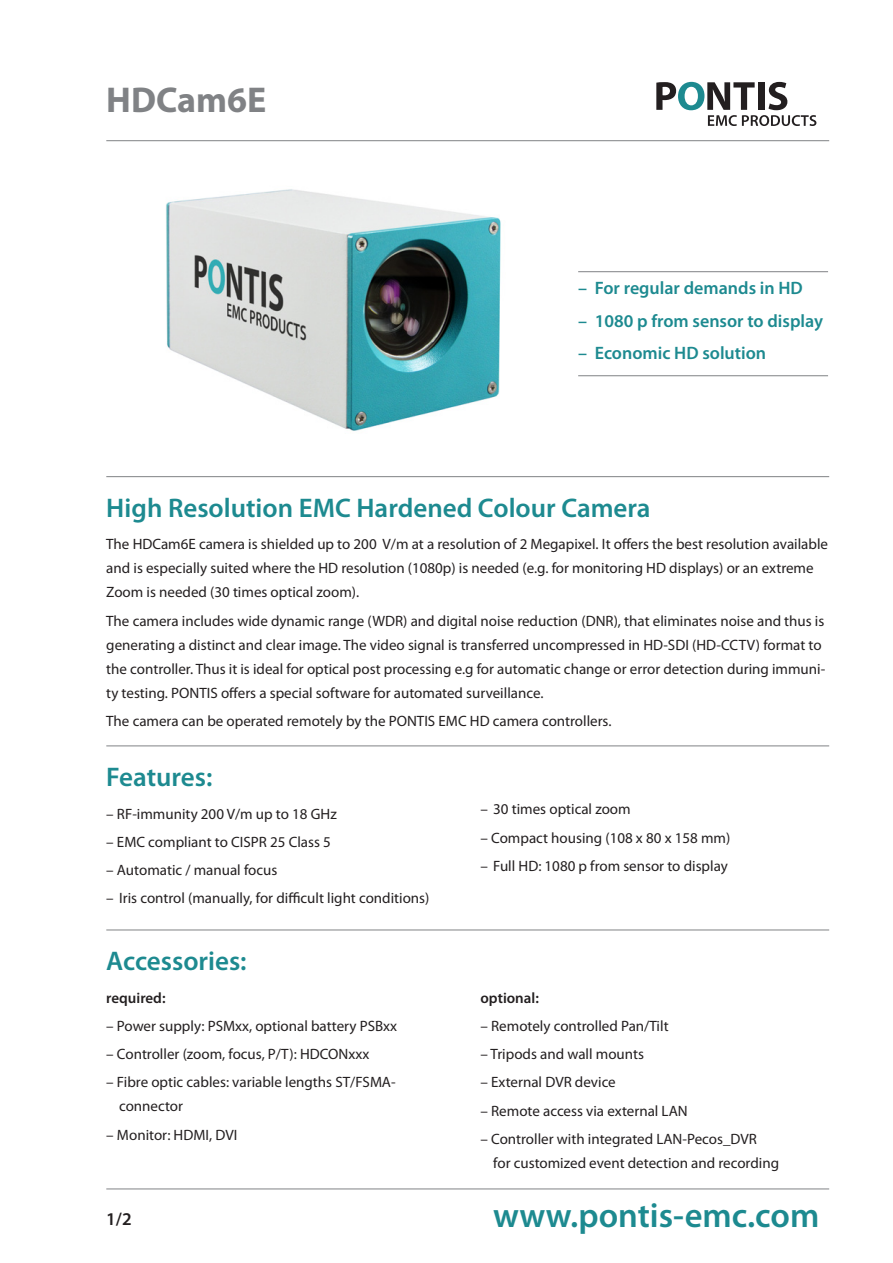
<style>
.page{position:relative;width:893px;height:1263px;background:#fff}
.page>*{position:absolute;margin:0;border:0;box-sizing:border-box;transform-origin:0 0}
.t1{font:700 36px "Myriad Pro";color:#808285}
.t2{font:600 34.65px "Myriad Pro";color:#1d8a90}
.t3{font:600 27px "Myriad Pro";color:#1d8a90}
.t4{font:600 18px "Myriad Pro";color:#1d8a90}
.t5{font:600 18px "Myriad Pro";color:#231f20}
.t6{font:15px/24px "Myriad Pro";color:#231f20}
.t7{font:600 15px "Myriad Pro";color:#231f20}
</style>
<div class="page">
<hr style="left:106px;top:140px;width:723px;height:1px;background:#808285">
<hr style="left:106px;top:476px;width:723px;height:1px;background:#808285">
<hr style="left:106px;top:745px;width:723px;height:1px;background:#808285">
<hr style="left:106px;top:929px;width:723px;height:1px;background:#808285">
<img style="left:166px;top:189px;width:335px;height:242px">
<svg style="left:656px;top:82px;width:160px;height:44px"></svg>
<hr style="left:106px;top:1188px;width:723px;height:1px;background:#808285">
<hr style="left:578px;top:271px;width:250px;height:1px;background:#808285">
<hr style="left:578px;top:375px;width:250px;height:1px;background:#808285">
<h1 class="t1" style="left:106px;top:80px;width:162px">HDCam6E</h1>
<p class="t4" style="left:578px;top:278px;width:226px">– For regular demands in HD</p>
<p class="t4" style="left:578px;top:311px;width:246px">– 1080 p from sensor to display</p>
<p class="t4" style="left:578px;top:343px;width:189px">– Economic HD solution</p>
<h3 class="t3" style="left:106px;top:493px;width:546px">High Resolution EMC Hardened Colour Camera</h3>
<p class="t6" style="left:106px;top:533px;width:723px">The HDCam6E camera is shielded up to 200 V/m at a resolution of 2 Megapixel. It offers the best resolution available and is especially suited where the HD resolution (1080p) is needed (e.g. for monitoring HD displays) or an extreme<br>Zoom is needed (30 times optical zoom).</p>
<p class="t6" style="left:106px;top:609px;width:720px">The camera includes wide dynamic range (WDR) and digital noise reduction (DNR), that eliminates noise and thus is generating a distinct and clear image. The video signal is transferred uncompressed in HD-SDI (HD-CCTV) format to the controller. Thus it is ideal for optical post processing e.g for automatic change or error detection during immuni&shy;ty testing. PONTIS offers a special software for automated surveillance.</p>
<p class="t6" style="left:106px;top:709px;width:507px">The camera can be operated remotely by the PONTIS EMC HD camera controllers.</p>
<h3 class="t3" style="left:106px;top:762px;width:108px">Features:</h3>
<p class="t6" style="left:106px;top:802px;width:232px">– RF-immunity 200 V/m up to 18 GHz</p>
<p class="t6" style="left:106px;top:830px;width:226px">– EMC compliant to CISPR 25 Class 5</p>
<p class="t6" style="left:106px;top:858px;width:173px">– Automatic / manual focus</p>
<p class="t6" style="left:106px;top:887px;width:325px">– Iris control (manually, for difficult light conditions)</p>
<h3 class="t3" style="left:106px;top:946px;width:142px">Accessories:</h3>
<p class="t7" style="left:106px;top:989px;width:61px">required:</p>
<p class="t6" style="left:106px;top:1014px;width:292px">– Power supply: PSMxx, optional battery PSBxx</p>
<p class="t6" style="left:106px;top:1042px;width:264px">– Controller (zoom, focus, P/T): HDCONxxx</p>
<p class="t6" style="left:119px;top:1071px;width:278px;text-indent:-13px">– Fibre optic cables: variable lengths ST/FSMA&shy;connector</p>
<p class="t6" style="left:106px;top:1123px;width:132px">– Monitor: HDMI, DVI</p>
<p class="t6" style="left:480px;top:798px;width:152px">– 30 times optical zoom</p>
<p class="t6" style="left:480px;top:826px;width:251px">– Compact housing (108 x 80 x 158 mm)</p>
<p class="t6" style="left:480px;top:854px;width:249px">– Full HD: 1080 p from sensor to display</p>
<p class="t7" style="left:480px;top:989px;width:60px">optional:</p>
<p class="t6" style="left:480px;top:1014px;width:190px">– Remotely controlled Pan/Tilt</p>
<p class="t6" style="left:480px;top:1042px;width:165px">– Tripods and wall mounts</p>
<p class="t6" style="left:480px;top:1071px;width:137px">– External DVR device</p>
<p class="t6" style="left:480px;top:1099px;width:209px">– Remote access via external LAN</p>
<p class="t6" style="left:493px;top:1127px;width:287px;text-indent:-13px">– Controller with integrated LAN-Pecos_DVR<br>for customized event detection and recording</p>
<p class="t5" style="left:106px;top:1209px;width:27px">1/2</p>
<h2 class="t2" style="left:493px;top:1196px;width:328px">www.pontis-emc.com</h2>
</div>
